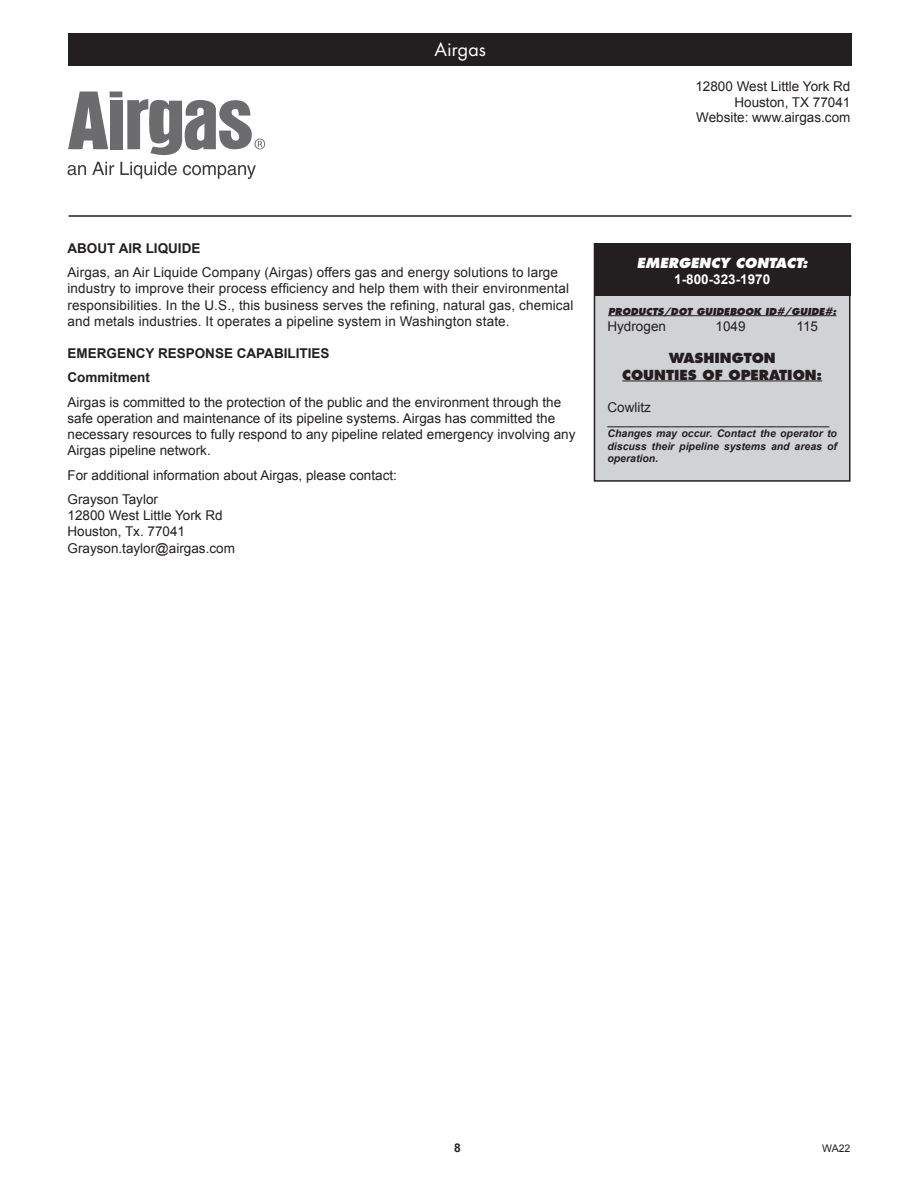
<style>
.page{position:relative;width:918px;height:1188px;background:#fff}
.page>*{position:absolute;margin:0;border:0;box-sizing:border-box;transform-origin:0 0}
.t1{font:18px "Futura";color:#fff}
.t2{font:13.5px/16.2px "Arial";color:#231f20}
.t3{font:700 13.5px "Arial";color:#231f20}
.t4{font:800 13.5px "Futura";color:#231f20}
.t5{font:italic 800 13.5px "Futura";color:#fff}
.t6{font:700 13.5px "Arial";color:#fff}
.t7{font:700 12px "Arial";color:#231f20}
.t8{font:italic 700 10.5px/12.6px "Arial";color:#231f20;text-align:justify}
.t9{font:10.5px "Arial";color:#231f20}
.t10{font:italic 800 9.3px "Futura";color:#231f20}
</style>
<div class="page">
<div style="left:69px;top:34px;width:783px;height:32px;background:#231f20"></div>
<div style="left:594px;top:244px;width:256px;height:237px;background:#d1d2d4"></div>
<div style="left:594px;top:243px;width:256px;height:239px;border:2px solid #231f20"></div>
<hr style="left:69px;top:215px;width:783px;height:2px;background:#231f20">
<div style="left:594px;top:244px;width:256px;height:52px;background:#231f20"></div>
<hr style="left:608px;top:315px;width:228px;height:1px;background:#231f20">
<hr style="left:622px;top:381px;width:200px;height:1px;background:#231f20">
<div style="left:110px;top:92px;width:12px;height:5px;background:#6c6c6f"></div>
<div style="left:110px;top:100px;width:12px;height:49px;background:#6c6c6f"></div>
<svg style="left:68px;top:92px;width:40px;height:57px"></svg>
<svg style="left:68px;top:165px;width:18px;height:10px"></svg>
<svg style="left:92px;top:162px;width:22px;height:13px"></svg>
<svg style="left:120px;top:99px;width:145px;height:80px"></svg>
<p class="t1" style="left:435px;top:38px;width:53px">Airgas</p>
<p class="t2" style="left:695px;top:78px;width:157px">12800 West Little York Rd</p>
<p class="t2" style="left:734px;top:94px;width:118px">Houston, TX 77041</p>
<p class="t2" style="left:696px;top:110px;width:156px">Website: www.airgas.com</p>
<p class="t3" style="left:68px;top:239px;width:135px">ABOUT AIR LIQUIDE</p>
<p class="t2" style="left:68px;top:264px;width:507px">Airgas, an Air Liquide Company (Airgas) offers gas and energy solutions to large industry to improve their process efficiency and help them with their environmental responsibilities. In the U.S., this business serves the refining, natural gas, chemical and metals industries. It operates a pipeline system in Washington state.</p>
<p class="t3" style="left:68px;top:344px;width:264px">EMERGENCY RESPONSE CAPABILITIES</p>
<p class="t3" style="left:68px;top:369px;width:84px">Commitment</p>
<p class="t2" style="left:68px;top:394px;width:509px">Airgas is committed to the protection of the public and the environment through the safe operation and maintenance of its pipeline systems. Airgas has committed the necessary resources to fully respond to any pipeline related emergency involving any Airgas pipeline network.</p>
<p class="t2" style="left:68px;top:467px;width:331px">For additional information about Airgas, please contact:</p>
<p class="t2" style="left:68px;top:491px;width:92px">Grayson Taylor</p>
<p class="t2" style="left:68px;top:507px;width:157px">12800 West Little York Rd</p>
<p class="t2" style="left:68px;top:524px;width:119px">Houston, Tx. 77041</p>
<p class="t2" style="left:68px;top:540px;width:169px">Grayson.taylor@airgas.com</p>
<p class="t5" style="left:637px;top:254px;width:172px">EMERGENCY CONTACT:</p>
<p class="t6" style="left:674px;top:271px;width:98px">1-800-323-1970</p>
<p class="t10" style="left:608px;top:305px;width:230px">PRODUCTS/DOT GUIDEBOOK ID#/GUIDE#:</p>
<p class="t2" style="left:608px;top:318px;width:60px">Hydrogen</p>
<p class="t2" style="left:716px;top:318px;width:32px">1049</p>
<p class="t2" style="left:796px;top:318px;width:23px">115</p>
<p class="t4" style="left:669px;top:350px;width:109px">WASHINGTON</p>
<p class="t4" style="left:622px;top:366px;width:202px">COUNTIES OF OPERATION:</p>
<p class="t2" style="left:608px;top:399px;width:45px">Cowlitz</p>
<p class="t8" style="left:608px;top:415px;width:223px">______________________________________</p>
<p class="t8" style="left:608px;top:428px;width:231px">Changes may occur. Contact the operator to discuss their pipeline systems and areas of operation.</p>
<p class="t7" style="left:454px;top:1140px;width:8px">8</p>
<p class="t9" style="left:822px;top:1141px;width:30px">WA22</p>
</div>
